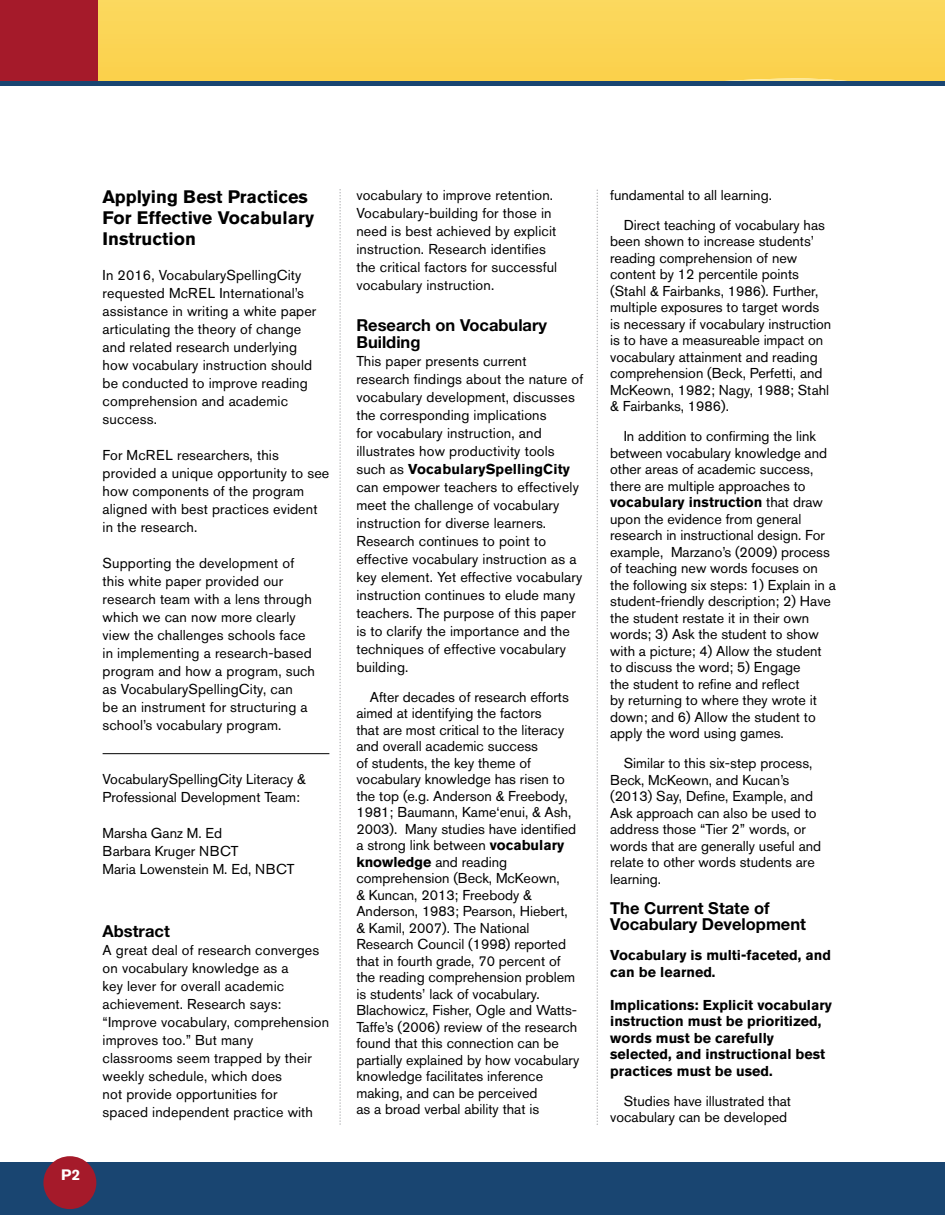
<style>
.page{position:relative;width:945px;height:1215px;background:#fff}
.page>*{position:absolute;margin:0;border:0;box-sizing:border-box;transform-origin:0 0}
.t1{font:700 18px/21px "Akzidenz Grotesk BE";color:#000}
.t2{font:700 16.5px/16.5px "Helvetica Neue LT Std";color:#000}
.t3{font:700 15px "Akzidenz Grotesk BE";color:#fff}
.t4{font:14.25px/16.5px "Akzidenz Grotesk BE";color:#000}
.t5{font:700 14.25px/16.5px "Akzidenz Grotesk BE";color:#000}
.s1{font-weight:700}
</style>
<div class="page">
<svg style="left:98px;top:0;width:847px;height:81px;background:#fbd454"></svg>
<img style="left:688px;top:78px;width:184px;height:3px">
<div style="left:0;top:1162px;width:945px;height:52px;background:#194571"></div>
<div style="left:0;top:0;width:98px;height:81px;background:#a51a2a"></div>
<div style="left:0;top:81px;width:945px;height:5px;background:#194571"></div>
<svg style="left:339px;top:189px;width:2px;height:936px"></svg>
<svg style="left:597px;top:190px;width:1px;height:935px"></svg>
<div style="left:43px;top:1156px;width:53px;height:53px;background:#a51a2a;border-radius:50%"></div>
<hr style="left:103px;top:753px;width:226px;height:1px;background:#000">
<p class="t3" style="left:61px;top:1166px;width:21px">P2</p>
<p class="t1" style="left:103px;top:186px;width:213px">Applying Best Practices<br>For Effective Vocabulary<br>Instruction</p>
<p class="t4" style="left:103px;top:266px;width:215px;line-height:18px">In 2016, VocabularySpellingCity requested McREL International’s assistance in writing a white paper articulating the theory of change and related research underlying how vocabulary instruction should be conducted to improve reading comprehension and academic success.</p>
<p class="t4" style="left:103px;top:446px;width:228px;line-height:18px">For McREL researchers, this provided a unique opportunity to see how components of the program aligned with best practices evident in the research.</p>
<p class="t4" style="left:103px;top:554px;width:214px;line-height:18px">Supporting the development of this white paper provided our research team with a lens through which we can now more clearly view the challenges schools face in implementing a research-based program and how a program, such as VocabularySpellingCity, can<br>be an instrument for structuring a school’s vocabulary program.</p>
<p class="t4" style="left:103px;top:770px;width:205px;line-height:18px">VocabularySpellingCity Literacy &amp;<br>Professional Development Team:</p>
<p class="t4" style="left:103px;top:824px;width:194px;line-height:18px">Marsha Ganz M. Ed<br>Barbara Kruger NBCT<br>Maria Lowenstein M. Ed, NBCT</p>
<p class="t2" style="left:103px;top:923px;width:69px">Abstract</p>
<p class="t4" style="left:103px;top:941px;width:228px;line-height:18px">A great deal of research converges on vocabulary knowledge as a<br>key lever for overall academic achievement. Research says: “Improve vocabulary, comprehension improves too.” But many<br>classrooms seem trapped by their weekly schedule, which does<br>not provide opportunities for<br>spaced independent practice with</p>
<p class="t4" style="left:356px;top:186px;width:202px;line-height:18px">vocabulary to improve retention.<br>Vocabulary-building for those in need is best achieved by explicit instruction. Research identifies the critical factors for successful vocabulary instruction.</p>
<p class="t2" style="left:356px;top:317px;width:192px">Research on Vocabulary<br>Building</p>
<p class="t4" style="left:356px;top:352px;width:228px;line-height:18px">This paper presents current research findings about the nature of vocabulary development, discusses the corresponding implications<br>for vocabulary instruction, and illustrates how productivity tools such as <span class="s1">VocabularySpellingCity </span>can empower teachers to effectively meet the challenge of vocabulary instruction for diverse learners.<br>Research continues to point to effective vocabulary instruction as a key element. Yet effective vocabulary instruction continues to elude many teachers. The purpose of this paper is to clarify the importance and the techniques of effective vocabulary building.</p>
<p class="t4" style="left:356px;top:688px;width:224px;text-indent:13px">After decades of research efforts aimed at identifying the factors<br>that are most critical to the literacy and overall academic success<br>of students, the key theme of vocabulary knowledge has risen to the top (e.g. Anderson &amp; Freebody,<br>1981; Baumann, Kame‘enui, &amp; Ash,<br>2003). Many studies have identified a strong link between <span class="s1">vocabulary knowledge</span> and reading comprehension (Beck, McKeown,<br>&amp; Kuncan, 2013; Freebody &amp;<br>Anderson, 1983; Pearson, Hiebert, &amp; Kamil, 2007). The National<br>Research Council (1998) reported that in fourth grade, 70 percent of the reading comprehension problem is students’ lack of vocabulary.<br>Blachowicz, Fisher, Ogle and Watts-<br>Taffe’s (2006) review of the research found that this connection can be partially explained by how vocabulary knowledge facilitates inference making, and can be perceived<br>as a broad verbal ability that is</p>
<p class="t4" style="left:624px;top:180px;width:203px;line-height:30px;text-indent:-13px">fundamental to all learning.<br>Direct teaching of vocabulary has</p>
<p class="t4" style="left:610px;top:233px;width:223px">been shown to increase students’ reading comprehension of new content by 12 percentile points (Stahl &amp; Fairbanks, 1986). Further, multiple exposures to target words is necessary if vocabulary instruction is to have a measureable impact on vocabulary attainment and reading comprehension (Beck, Perfetti, and McKeown, 1982; Nagy, 1988; Stahl &amp; Fairbanks, 1986).</p>
<p class="t4" style="left:610px;top:428px;width:227px;text-indent:13px">In addition to confirming the link between vocabulary knowledge and other areas of academic success, there are multiple approaches to <span class="s1">vocabulary instruction</span> that draw upon the evidence from general research in instructional design. For example, Marzano’s (2009) process of teaching new words focuses on the following six steps: 1) Explain in a student-friendly description; 2) Have the student restate it in their own words; 3) Ask the student to show with a picture; 4) Allow the student to discuss the word; 5) Engage<br>the student to refine and reflect<br>by returning to where they wrote it down; and 6) Allow the student to apply the word using games.</p>
<p class="t4" style="left:610px;top:755px;width:213px;text-indent:13px">Similar to this six-step process,<br>Beck, McKeown, and Kucan’s (2013) Say, Define, Example, and<br>Ask approach can also be used to address those “Tier 2” words, or words that are generally useful and relate to other words students are learning.</p>
<p class="t2" style="left:610px;top:899px;width:197px">The Current State of<br>Vocabulary Development</p>
<p class="t5" style="left:610px;top:947px;width:222px">Vocabulary is multi-faceted, and can be learned.</p>
<p class="t5" style="left:610px;top:996px;width:223px">Implications: Explicit vocabulary instruction must be prioritized, words must be carefully selected, and instructional best practices must be used.</p>
<p class="t4" style="left:610px;top:1092px;width:182px;text-align:right">Studies have illustrated that vocabulary can be developed</p>
</div>
